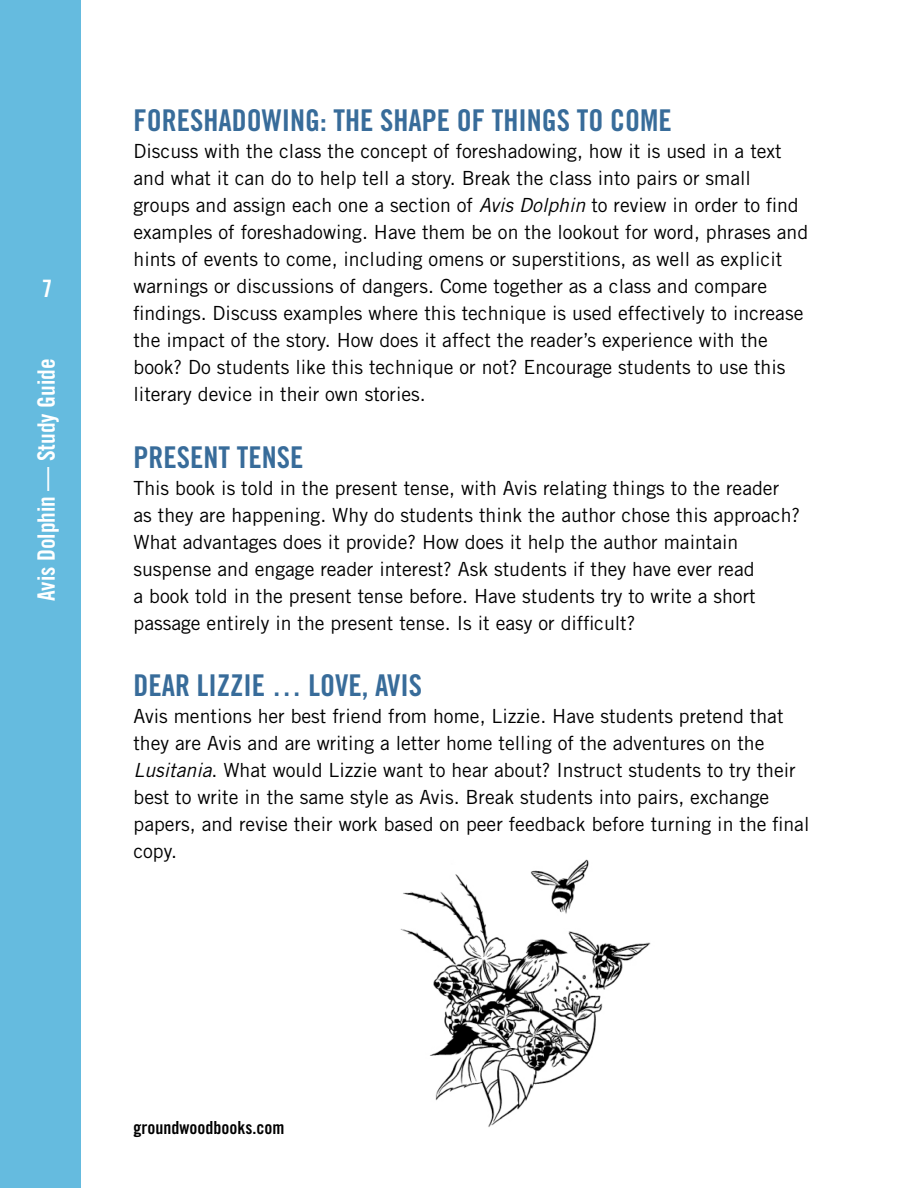
<style>
.page{position:relative;width:918px;height:1188px;background:#fff}
.page>*{position:absolute;margin:0;border:0;box-sizing:border-box;transform-origin:0 0}
.B-head{font:30px "Trade Gothic Bold Cond Twenty";color:#386c9a}
.t1{font:24px "Trade Gothic Bold Cond Twenty";color:#fff}
.Para_no_space{font:19.5px/27px "Trade Gothic";color:#000}
.t2{font:18px "Trade Gothic Bold Cond Twenty";color:#000}
.s1{font-style:italic}
</style>
<div class="page">
<div style="left:0;top:0;width:81px;height:1188px;background:#65bbdf"></div>
<img style="left:400px;top:859px;width:251px;height:268px">
<p class="t1" style="left:42px;top:274px;width:12px">7</p>
<p class="t1" style="left:32px;top:601px;width:244px;rotate:-90deg">Avis Dolphin — Study Guide</p>
<p class="B-head" style="left:133px;top:102px;width:540px">FORESHADOWING: THE SHAPE OF THINGS TO COME</p>
<p class="Para_no_space" style="left:133px;top:137px;width:676px">Discuss with the class the concept of foreshadowing, how it is used in a text and what it can do to help tell a story. Break the class into pairs or small groups and assign each one a section of <span class="s1">Avis Dolphin</span> to review in order to find examples of foreshadowing. Have them be on the lookout for word, phrases and hints of events to come, including omens or superstitions, as well as explicit warnings or discussions of dangers. Come together as a class and compare findings. Discuss examples where this technique is used effectively to increase the impact of the story. How does it affect the reader’s experience with the book? Do students like this technique or not? Encourage students to use this literary device in their own stories.</p>
<p class="B-head" style="left:133px;top:439px;width:171px">PRESENT TENSE</p>
<p class="Para_no_space" style="left:133px;top:474px;width:668px">This book is told in the present tense, with Avis relating things to the reader as they are happening. Why do students think the author chose this approach?<br>What advantages does it provide? How does it help the author maintain suspense and engage reader interest? Ask students if they have ever read<br>a book told in the present tense before. Have students try to write a short passage entirely in the present tense. Is it easy or difficult?</p>
<p class="B-head" style="left:133px;top:668px;width:290px">DEAR LIZZIE … LOVE, AVIS</p>
<p class="Para_no_space" style="left:133px;top:703px;width:677px">Avis mentions her best friend from home, Lizzie. Have students pretend that they are Avis and are writing a letter home telling of the adventures on the <span class="s1">Lusitania</span>. What would Lizzie want to hear about? Instruct students to try their best to write in the same style as Avis. Break students into pairs, exchange papers, and revise their work based on peer feedback before turning in the final copy.</p>
<p class="t2" style="left:133px;top:1117px;width:152px">groundwoodbooks.com</p>
</div>
